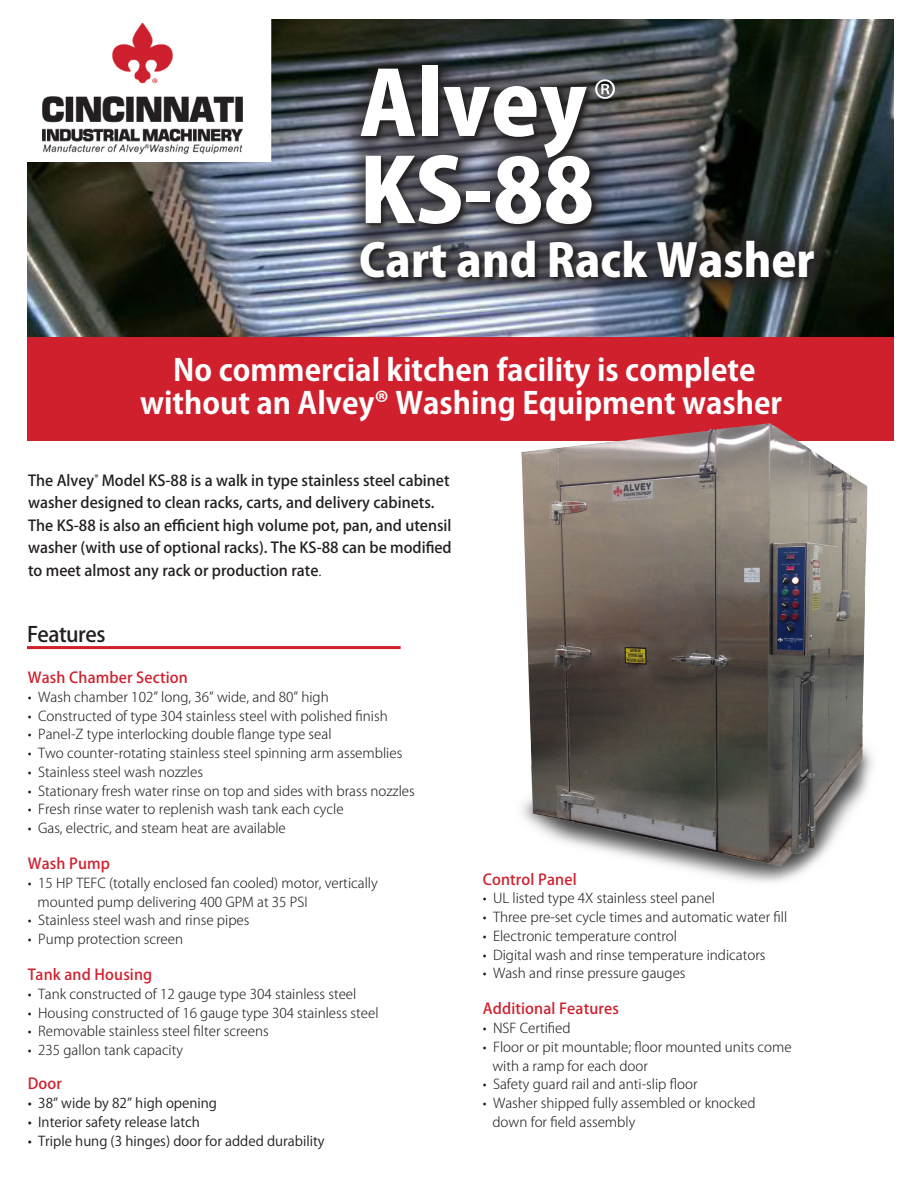
<style>
.page{position:relative;width:918px;height:1188px;background:#fff}
.page>*{position:absolute;margin:0;border:0;box-sizing:border-box;transform-origin:0 0}
.t1{font:800 87.15px "Koz Go Pro";color:#fff}
.t2{font:300 54px "Koz Go Pro";color:#fff}
.t3{font:800 45px "Koz Go Pro";color:#fff}
.t4{font:700 30px "Koz Go Pro";color:#fff}
.t5{font:500 21px "Koz Go Pro";letter-spacing:-.025em;color:#231f20}
.t6{font:500 15px/22.5px "Koz Go Pro";color:#231f20}
.Bullets{font:500 15px "Koz Go Pro";letter-spacing:.01em;color:#d0202e}
.Section_Headings{font:500 15px "Koz Go Pro";letter-spacing:.01em;color:#d0202e}
.Bullets-2{font:300 13.5px/18.8px "Koz Go Pro";color:#231f20}
.Bullets-3{font:13.5px "Koz Go Pro";color:#231f20}
.s1{font-weight:300}
</style>
<div class="page">
<img style="left:28px;top:19px;width:866px;height:319px">
<div style="left:16px;top:14px;width:255px;height:148px;background:#fff"></div>
<div style="left:27px;top:338px;width:867px;height:103px;background:#d0202e"></div>
<hr style="left:27px;top:646px;width:374px;height:3px;background:#d0202e">
<div style="left:336px;top:40px;width:281px;height:209px;background:#231f20;opacity:.73"></div>
<div style="left:335px;top:215px;width:505px;height:88px;background:#231f20;opacity:.73"></div>
<img style="left:521px;top:423px;width:352px;height:460px">
<img style="left:43px;top:24px;width:200px;height:129px">
<p class="t1" style="left:360px;top:47px;width:229px">Alvey</p>
<p class="t1" style="left:360px;top:134px;width:236px">KS-88</p>
<p class="t2" style="left:593px;top:66px;width:26px">®</p>
<p class="t3" style="left:359px;top:231px;width:457px">Cart and Rack Washer</p>
<p class="t4" style="left:173px;top:350px;width:584px">No commercial kitchen facility is complete</p>
<p class="t4" style="left:140px;top:383px;width:644px">without an Alvey® Washing Equipment washer</p>
<p class="t6" style="left:28px;top:470px;width:423px">The Alvey<sup>®</sup> Model KS-88 is a walk in type stainless steel cabinet</p>
<p class="t6" style="left:28px;top:492px;width:408px">washer designed to clean racks, carts, and delivery cabinets.</p>
<p class="t6" style="left:28px;top:515px;width:425px">The KS-88 is also an efficient high volume pot, pan, and utensil washer (with use of optional racks). The KS-88 can be modified</p>
<p class="t6" style="left:28px;top:560px;width:295px">to meet almost any rack or production rate<span class="s1">.</span></p>
<p class="t5" style="left:27px;top:621px;width:80px">Features</p>
<p class="Section_Headings" style="left:28px;top:668px;width:162px">Wash Chamber Section</p>
<p class="Bullets-2" style="left:28px;top:688px;width:302px">• Wash chamber 102” long, 36” wide, and 80” high</p>
<p class="Bullets-2" style="left:28px;top:706px;width:361px">• Constructed of type 304 stainless steel with polished finish</p>
<p class="Bullets-2" style="left:28px;top:725px;width:305px">• Panel-Z type interlocking double flange type seal</p>
<p class="Bullets-2" style="left:28px;top:744px;width:376px">• Two counter-rotating stainless steel spinning arm assemblies</p>
<p class="Bullets-2" style="left:28px;top:763px;width:177px">• Stainless steel wash nozzles</p>
<p class="Bullets-2" style="left:28px;top:781px;width:388px">• Stationary fresh water rinse on top and sides with brass nozzles</p>
<p class="Bullets-2" style="left:28px;top:800px;width:317px">• Fresh rinse water to replenish wash tank each cycle</p>
<p class="Bullets-2" style="left:28px;top:819px;width:260px">• Gas, electric, and steam heat are available</p>
<p class="Bullets" style="left:28px;top:854px;width:84px">Wash Pump</p>
<p class="Bullets-2" style="left:38px;top:874px;width:342px;text-indent:-10px">• 15 HP TEFC (totally enclosed fan cooled) motor, vertically mounted pump delivering 400 GPM at 35 PSI</p>
<p class="Bullets-2" style="left:28px;top:911px;width:223px">• Stainless steel wash and rinse pipes</p>
<p class="Bullets-2" style="left:28px;top:930px;width:157px">• Pump protection screen</p>
<p class="Bullets" style="left:28px;top:965px;width:126px">Tank and Housing</p>
<p class="Bullets-2" style="left:28px;top:985px;width:330px">• Tank constructed of 12 gauge type 304 stainless steel</p>
<p class="Bullets-2" style="left:28px;top:1003px;width:352px">• Housing constructed of 16 gauge type 304 stainless steel</p>
<p class="Bullets-2" style="left:28px;top:1022px;width:242px">• Removable stainless steel filter screens</p>
<p class="Bullets-2" style="left:28px;top:1041px;width:157px">• 235 gallon tank capacity</p>
<p class="Bullets" style="left:28px;top:1074px;width:36px">Door</p>
<p class="Bullets-3" style="left:28px;top:1094px;width:191px">• 38” wide by 82” high opening</p>
<p class="Bullets-3" style="left:28px;top:1113px;width:174px">• Interior safety release latch</p>
<p class="Bullets-3" style="left:28px;top:1132px;width:298px">• Triple hung (3 hinges) door for added durability</p>
<p class="Section_Headings" style="left:483px;top:870px;width:95px">Control Panel</p>
<p class="Bullets-2" style="left:483px;top:889px;width:234px">• UL listed type 4X stainless steel panel</p>
<p class="Bullets-2" style="left:483px;top:908px;width:306px">• Three pre-set cycle times and automatic water fill</p>
<p class="Bullets-2" style="left:483px;top:927px;width:196px">• Electronic temperature control</p>
<p class="Bullets-2" style="left:483px;top:945px;width:284px">• Digital wash and rinse temperature indicators</p>
<p class="Bullets-2" style="left:483px;top:964px;width:204px">• Wash and rinse pressure gauges</p>
<p class="Bullets" style="left:483px;top:999px;width:138px">Additional Features</p>
<p class="Bullets-2" style="left:483px;top:1019px;width:89px">• NSF Certified</p>
<p class="Bullets-2" style="left:483px;top:1038px;width:310px">• Floor or pit mountable; floor mounted units come</p>
<p class="Bullets-2" style="left:492px;top:1056px;width:157px">with a ramp for each door</p>
<p class="Bullets-2" style="left:483px;top:1075px;width:216px">• Safety guard rail and anti-slip floor</p>
<p class="Bullets-2" style="left:483px;top:1094px;width:274px">• Washer shipped fully assembled or knocked</p>
<p class="Bullets-2" style="left:492px;top:1113px;width:144px">down for field assembly</p>
</div>
